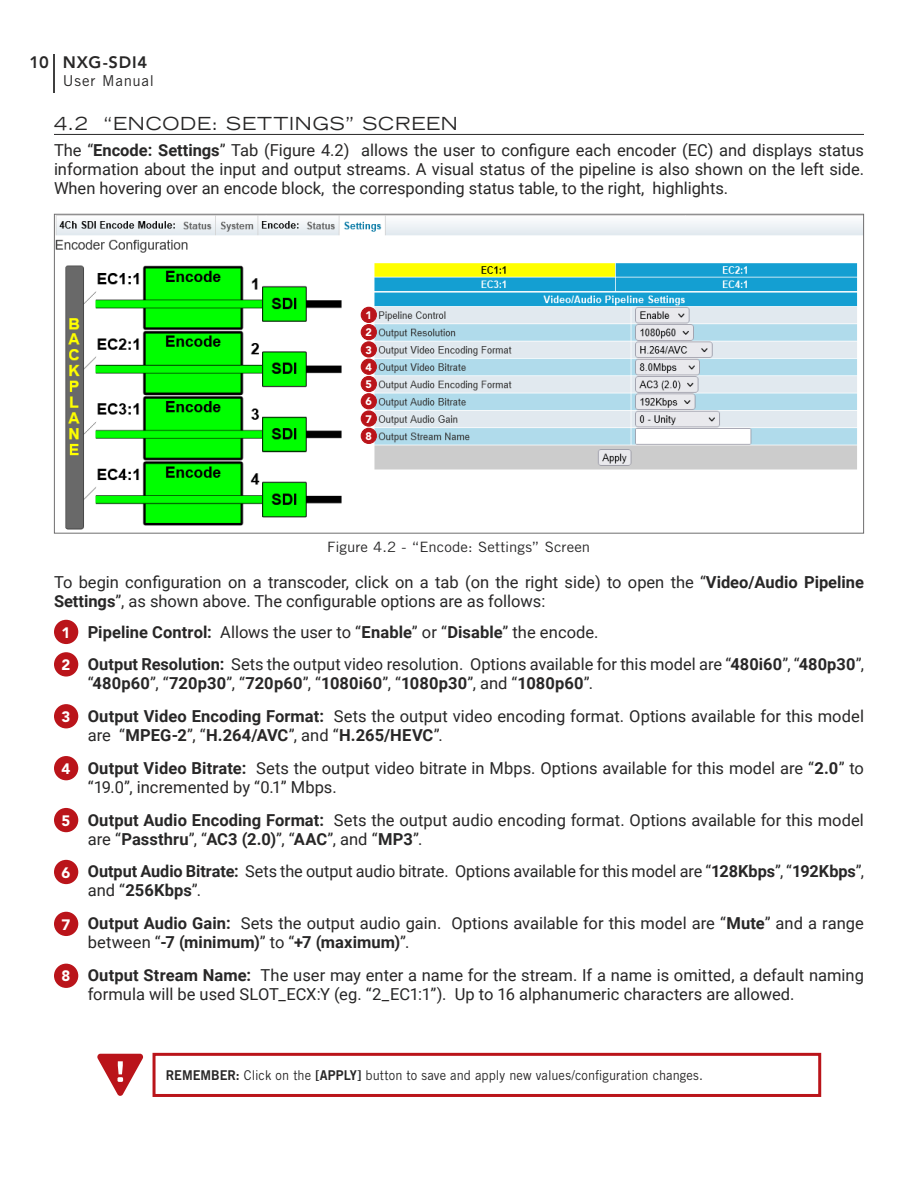
<style>
.page{position:relative;width:918px;height:1188px;background:#fff}
.page>*{position:absolute;margin:0;border:0;box-sizing:border-box;transform-origin:0 0}
.Sub-Section_Title{font:expanded 18px "Trade Gothic LT Std";letter-spacing:.045em;color:#282727}
.User-Interface_-_Num{font:16.5px/19.2px "Roboto";color:#282727}
.Body{font:16.5px/19.2px "Roboto";color:#282727;text-align:justify}
.t1{font:800 16.5px "Avenir LT Pro";letter-spacing:.045em;color:#282727}
.t2{font:15px "Trade Gothic LT Pro";letter-spacing:.045em;color:#282727}
.Numbered_Steps__GUI{font:900 15px "Avenir LT Pro";color:#fff}
.Image_Captions{font:14.25px "Trade Gothic LT Pro";letter-spacing:.005em;color:#292829;scale:1.05 1}
.Warning_Box{font:13.5px "Trade Gothic LT Pro";letter-spacing:.005em;color:#282727;scale:.95 1}
.Numbering_-_Single{font:900 10.8px "Avenir LT Pro";color:#fff}
.s1{font-weight:700}
.s2{font-family:"Trade Gothic LT Pro Bd 2"}
</style>
<div class="page">
<hr style="left:53px;top:54px;width:2px;height:39px;background:#000">
<hr style="left:54px;top:134px;width:810px;height:1px;background:#282727">
<img style="left:56px;top:216px;width:806px;height:314px">
<div style="left:361px;top:307px;width:15px;height:15px;background:#ba141a;border-radius:50%"></div>
<div style="left:361px;top:307px;width:16px;height:16px;border:1px solid #ba141a;border-radius:50%"></div>
<div style="left:361px;top:325px;width:15px;height:15px;background:#ba141a;border-radius:50%"></div>
<div style="left:361px;top:324px;width:16px;height:16px;border:1px solid #ba141a;border-radius:50%"></div>
<div style="left:361px;top:342px;width:15px;height:15px;background:#ba141a;border-radius:50%"></div>
<div style="left:361px;top:341px;width:16px;height:17px;border:1px solid #ba141a;border-radius:50%"></div>
<div style="left:361px;top:359px;width:15px;height:15px;background:#ba141a;border-radius:50%"></div>
<div style="left:361px;top:359px;width:16px;height:16px;border:1px solid #ba141a;border-radius:50%"></div>
<div style="left:361px;top:376px;width:15px;height:16px;background:#ba141a;border-radius:50%"></div>
<div style="left:361px;top:376px;width:16px;height:16px;border:1px solid #ba141a;border-radius:50%"></div>
<div style="left:361px;top:394px;width:15px;height:15px;background:#ba141a;border-radius:50%"></div>
<div style="left:361px;top:393px;width:16px;height:16px;border:1px solid #ba141a;border-radius:50%"></div>
<div style="left:361px;top:411px;width:15px;height:15px;background:#ba141a;border-radius:50%"></div>
<div style="left:361px;top:410px;width:16px;height:17px;border:1px solid #ba141a;border-radius:50%"></div>
<div style="left:361px;top:428px;width:15px;height:15px;background:#ba141a;border-radius:50%"></div>
<div style="left:361px;top:428px;width:16px;height:16px;border:1px solid #ba141a;border-radius:50%"></div>
<div style="left:54px;top:620px;width:24px;height:24px;background:#ba141a;border-radius:50%"></div>
<div style="left:54px;top:652px;width:24px;height:25px;background:#ba141a;border-radius:50%"></div>
<div style="left:54px;top:704px;width:24px;height:24px;background:#ba141a;border-radius:50%"></div>
<div style="left:54px;top:756px;width:24px;height:24px;background:#ba141a;border-radius:50%"></div>
<div style="left:54px;top:808px;width:24px;height:24px;background:#ba141a;border-radius:50%"></div>
<div style="left:54px;top:860px;width:24px;height:24px;background:#ba141a;border-radius:50%"></div>
<div style="left:54px;top:912px;width:24px;height:24px;background:#ba141a;border-radius:50%"></div>
<div style="left:54px;top:964px;width:24px;height:24px;background:#ba141a;border-radius:50%"></div>
<svg style="left:152px;top:1052px;width:670px;height:45px"></svg>
<svg style="left:97px;top:1053px;width:47px;height:43px"></svg>
<p class="t1" style="left:29px;top:52px;width:119px">10 NXG-SDI4</p>
<p class="t2" style="left:63px;top:72px;width:93px">User Manual</p>
<p class="Sub-Section_Title" style="left:54px;top:111px;width:405px">4.2 “ENCODE: SETTINGS” SCREEN</p>
<p class="Body" style="left:54px;top:140px;width:812px">The “<span class="s1">Encode: Settings</span>” Tab (Figure 4.2) allows the user to configure each encoder (EC) and displays status information about the input and output streams. A visual status of the pipeline is also shown on the left side.<br>When hovering over an encode block, the corresponding status table, to the right, highlights.</p>
<p class="Numbering_-_Single" style="left:365px;top:309px;width:8px">1</p>
<p class="Numbering_-_Single" style="left:365px;top:326px;width:8px">2</p>
<p class="Numbering_-_Single" style="left:365px;top:343px;width:8px">3</p>
<p class="Numbering_-_Single" style="left:365px;top:361px;width:8px">4</p>
<p class="Numbering_-_Single" style="left:365px;top:378px;width:8px">5</p>
<p class="Numbering_-_Single" style="left:365px;top:395px;width:8px">6</p>
<p class="Numbering_-_Single" style="left:365px;top:412px;width:8px">7</p>
<p class="Numbering_-_Single" style="left:365px;top:430px;width:8px">8</p>
<p class="Image_Captions" style="left:327px;top:538px;width:252px">Figure 4.2 - “Encode: Settings” Screen</p>
<p class="Body" style="left:54px;top:572px;width:811px">To begin configuration on a transcoder, click on a tab (on the right side) to open the “<span class="s1">Video/Audio Pipeline<br>Settings</span>”, as shown above. The configurable options are as follows:</p>
<p class="Numbered_Steps__GUI" style="left:61px;top:623px;width:10px">1</p>
<p class="Numbered_Steps__GUI" style="left:61px;top:656px;width:10px">2</p>
<p class="Numbered_Steps__GUI" style="left:61px;top:708px;width:10px">3</p>
<p class="Numbered_Steps__GUI" style="left:61px;top:760px;width:10px">4</p>
<p class="Numbered_Steps__GUI" style="left:61px;top:811px;width:10px">5</p>
<p class="Numbered_Steps__GUI" style="left:61px;top:863px;width:10px">6</p>
<p class="Numbered_Steps__GUI" style="left:61px;top:915px;width:10px">7</p>
<p class="Numbered_Steps__GUI" style="left:61px;top:967px;width:10px">8</p>
<p class="User-Interface_-_Num" style="left:88px;top:622px;width:512px"><span class="s1">Pipeline Control:</span> Allows the user to “<span class="s1">Enable</span>” or “<span class="s1">Disable</span>” the encode.</p>
<p class="User-Interface_-_Num" style="left:88px;top:654px;width:778px"><span class="s1">Output Resolution:</span> Sets the output video resolution. Options available for this model are “<span class="s1">480i60</span>”, “<span class="s1">480p30</span>”, “<span class="s1">480p60</span>”, “<span class="s1">720p30</span>”, “<span class="s1">720p60</span>”, “<span class="s1">1080i60</span>”, “<span class="s1">1080p30</span>”, and “<span class="s1">1080p60</span>”.</p>
<p class="User-Interface_-_Num" style="left:88px;top:706px;width:778px"><span class="s1">Output Video Encoding Format:</span> Sets the output video encoding format. Options available for this model are “<span class="s1">MPEG-2</span>”, “<span class="s1">H.264/AVC</span>”, and “<span class="s1">H.265/HEVC</span>”.</p>
<p class="User-Interface_-_Num" style="left:88px;top:758px;width:778px"><span class="s1">Output Video Bitrate:</span> Sets the output video bitrate in Mbps. Options available for this model are “<span class="s1">2.0</span>” to “19.0”, incremented by “0.1” Mbps.</p>
<p class="User-Interface_-_Num" style="left:88px;top:810px;width:778px"><span class="s1">Output Audio Encoding Format:</span> Sets the output audio encoding format. Options available for this model are “<span class="s1">Passthru</span>”, “<span class="s1">AC3 (2.0)</span>”, “<span class="s1">AAC</span>”, and “<span class="s1">MP3</span>”.</p>
<p class="User-Interface_-_Num" style="left:88px;top:861px;width:778px"><span class="s1">Output Audio Bitrate:</span> Sets the output audio bitrate. Options available for this model are “<span class="s1">128Kbps</span>”, “<span class="s1">192Kbps</span>”, and “<span class="s1">256Kbps</span>”.</p>
<p class="User-Interface_-_Num" style="left:88px;top:913px;width:778px"><span class="s1">Output Audio Gain:</span> Sets the output audio gain. Options available for this model are “<span class="s1">Mute</span>” and a range between “<span class="s1">-7 (minimum)</span>” to “<span class="s1">+7 (maximum)</span>”.</p>
<p class="User-Interface_-_Num" style="left:88px;top:965px;width:778px"><span class="s1">Output Stream Name:</span> The user may enter a name for the stream. If a name is omitted, a default naming formula will be used SLOT_ECX:Y (eg. “2_EC1:1”). Up to 16 alphanumeric characters are allowed.</p>
<p class="Warning_Box" style="left:166px;top:1067px;width:567px"><span class="s2">REMEMBER:</span> Click on the <span class="s2">[APPLY]</span> button to save and apply new values/configuration changes.</p>
</div>
